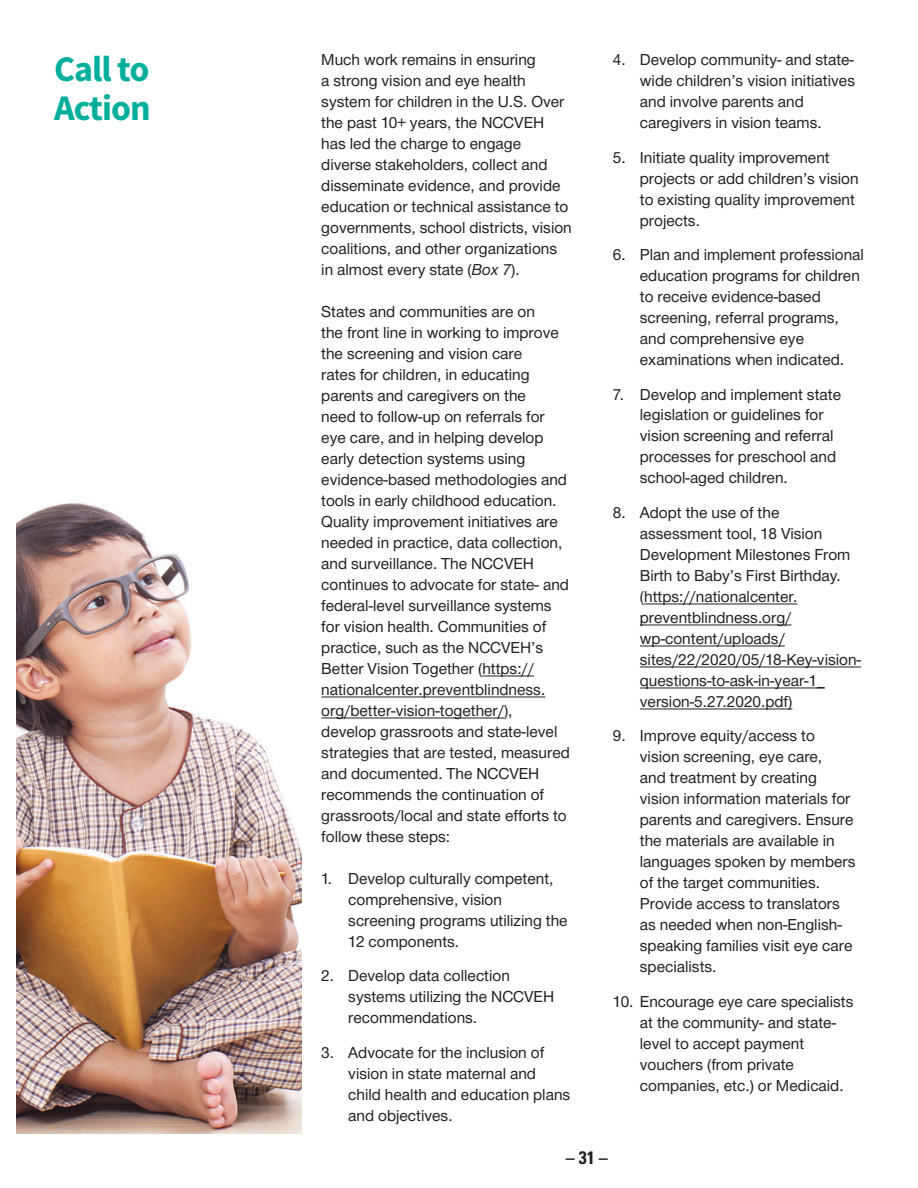
<style>
.page{position:relative;width:918px;height:1188px;background:#fff}
.page>*{position:absolute;margin:0;border:0;box-sizing:border-box;transform-origin:0 0}
.t1{font:700 36px/39px "Source Sans Pro";letter-spacing:-.025em;color:#00af9b}
.t2{font:700 condensed 18px "Univers LT Std";color:#231f20}
.t3{font:16.5px/21px "Helvetica Neue H55";color:#231f20}
.s1{font-family:"Helvetica Neue H56"}
</style>
<div class="page">
<hr style="left:482px;top:676px;width:52px;height:1px;background:#231f20">
<hr style="left:321px;top:697px;width:224px;height:1px;background:#231f20">
<hr style="left:321px;top:718px;width:183px;height:1px;background:#231f20">
<hr style="left:644px;top:604px;width:153px;height:1px;background:#231f20">
<hr style="left:640px;top:625px;width:151px;height:1px;background:#231f20">
<hr style="left:640px;top:646px;width:145px;height:1px;background:#231f20">
<hr style="left:640px;top:667px;width:221px;height:1px;background:#231f20">
<hr style="left:640px;top:688px;width:185px;height:1px;background:#231f20">
<hr style="left:640px;top:709px;width:152px;height:1px;background:#231f20">
<img style="left:16px;top:503px;width:285px;height:631px">
<p class="t1" style="left:54px;top:49px;width:98px">Call to<br>Action</p>
<p class="t3" style="left:321px;top:50px;width:252px">Much work remains in ensuring<br>a strong vision and eye health system for children in the U.S. Over the past 10+ years, the NCCVEH has led the charge to engage diverse stakeholders, collect and disseminate evidence, and provide education or technical assistance to governments, school districts, vision coalitions, and other organizations in almost every state (<span class="s1">Box 7</span>).</p>
<p class="t3" style="left:321px;top:302px;width:250px">States and communities are on<br>the front line in working to improve the screening and vision care<br>rates for children, in educating parents and caregivers on the<br>need to follow-up on referrals for eye care, and in helping develop early detection systems using evidence-based methodologies and tools in early childhood education.<br>Quality improvement initiatives are needed in practice, data collection, and surveillance. The NCCVEH continues to advocate for state- and federal-level surveillance systems for vision health. Communities of practice, such as the NCCVEH’s Better Vision Together (https:// nationalcenter.preventblindness. org/better-vision-together/), develop grassroots and state-level strategies that are tested, measured and documented. The NCCVEH recommends the continuation of grassroots/local and state efforts to follow these steps:</p>
<p class="t3" style="left:348px;top:869px;width:221px;text-indent:-27px">1. Develop culturally competent, comprehensive, vision screening programs utilizing the<br>12 components.</p>
<p class="t3" style="left:348px;top:967px;width:207px;text-indent:-27px">2. Develop data collection systems utilizing the NCCVEH recommendations.</p>
<p class="t3" style="left:348px;top:1043px;width:223px;text-indent:-27px">3. Advocate for the inclusion of vision in state maternal and child health and education plans and objectives.</p>
<p class="t3" style="left:640px;top:50px;width:217px;text-indent:-27px">4. Develop community- and state&shy;wide children’s vision initiatives and involve parents and caregivers in vision teams.</p>
<p class="t3" style="left:640px;top:148px;width:220px;text-indent:-27px">5. Initiate quality improvement projects or add children’s vision to existing quality improvement projects.</p>
<p class="t3" style="left:640px;top:245px;width:226px;text-indent:-27px">6. Plan and implement professional education programs for children to receive evidence-based screening, referral programs, and comprehensive eye examinations when indicated.</p>
<p class="t3" style="left:640px;top:385px;width:203px;text-indent:-27px">7. Develop and implement state legislation or guidelines for vision screening and referral processes for preschool and school-aged children.</p>
<p class="t3" style="left:640px;top:503px;width:223px;text-indent:-27px">8. Adopt the use of the assessment tool, 18 Vision<br>Development Milestones From<br>Birth to Baby’s First Birthday. (https://nationalcenter. preventblindness.org/ wp-content/uploads/ sites/22/2020/05/18-Key-vision&shy;questions-to-ask-in-year-1_ version-5.27.2020.pdf)</p>
<p class="t3" style="left:640px;top:727px;width:217px;text-indent:-27px">9. Improve equity/access to vision screening, eye care,<br>and treatment by creating vision information materials for parents and caregivers. Ensure the materials are available in languages spoken by members of the target communities.<br>Provide access to translators as needed when non-English&shy;speaking families visit eye care specialists.</p>
<p class="t3" style="left:640px;top:992px;width:215px;text-indent:-27px">10. Encourage eye care specialists at the community- and state&shy;level to accept payment vouchers (from private companies, etc.) or Medicaid.</p>
<p class="t2" style="left:566px;top:1146px;width:43px">– 31 –</p>
</div>
